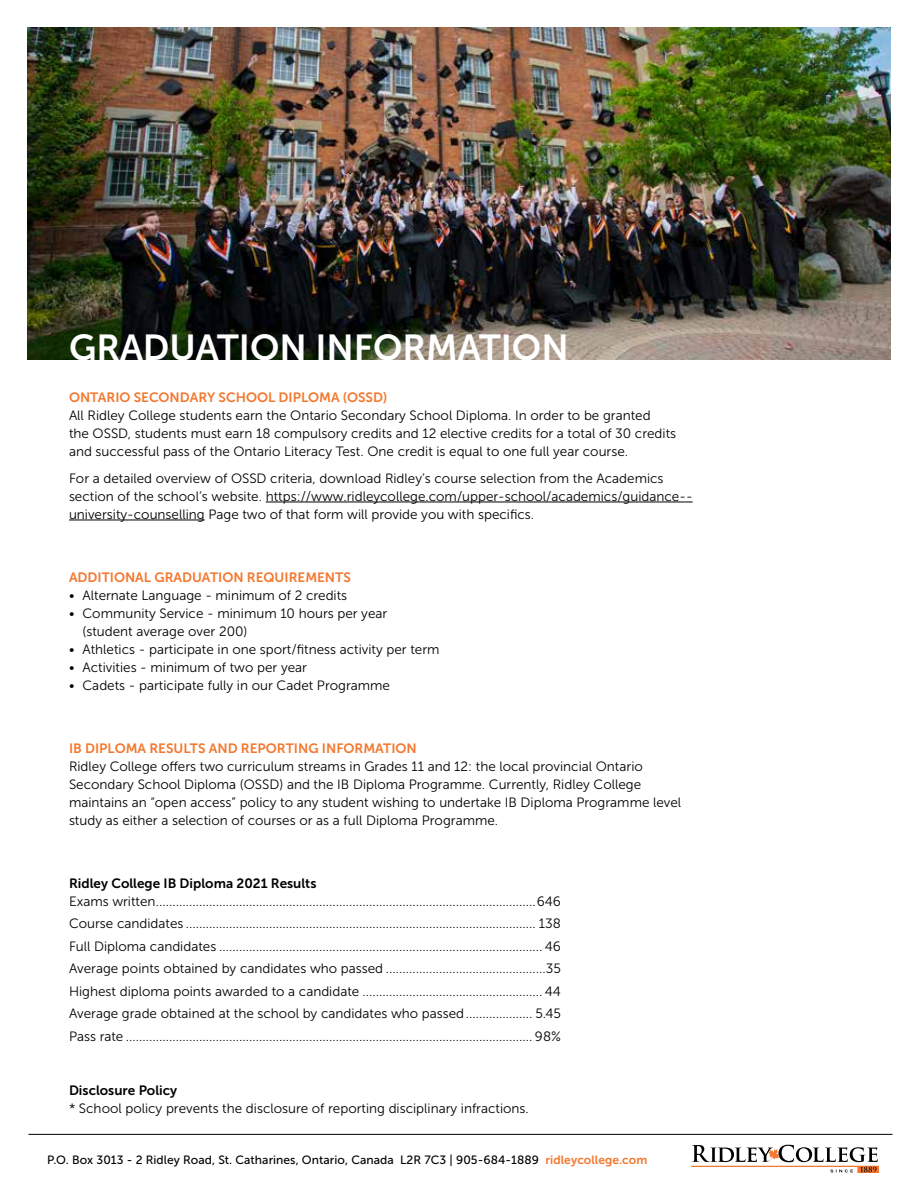
<style>
.page{position:relative;width:918px;height:1188px;background:#fff}
.page>*{position:absolute;margin:0;border:0;box-sizing:border-box;transform-origin:0 0}
.t1{font:36px "Museo Sans 700";color:#fff}
.t2{font:13.5px/18px "Museo Sans 300";color:#000}
.t3{font:13.5px "Museo Sans 700";color:#f4772e}
.t4{font:13.5px "Museo Sans 700";color:#000}
.t5{font:12px "Museo Sans 500";letter-spacing:.005em;color:#000}
.s1{font-family:"Museo Sans 700";color:#f4772e}
</style>
<div class="page">
<img style="left:27px;top:27px;width:864px;height:333px">
<hr style="left:266px;top:502px;width:427px;height:1px;background:#000">
<hr style="left:69px;top:520px;width:136px;height:1px;background:#000">
<svg style="left:691px;top:1145px;width:188px;height:28px"></svg>
<hr style="left:28px;top:1134px;width:864px;height:1px;background:#000">
<h1 class="t1" style="left:69px;top:328px;width:501px">GRADUATION INFORMATION</h1>
<p class="t3" style="left:69px;top:389px;width:320px">ONTARIO SECONDARY SCHOOL DIPLOMA (OSSD)</p>
<p class="t2" style="left:69px;top:406px;width:609px">All Ridley College students earn the Ontario Secondary School Diploma. In order to be granted<br>the OSSD, students must earn 18 compulsory credits and 12 elective credits for a total of 30 credits and successful pass of the Ontario Literacy Test. One credit is equal to one full year course.</p>
<p class="t2" style="left:69px;top:469px;width:625px">For a detailed overview of OSSD criteria, download Ridley’s course selection from the Academics section of the school’s website. https://www.ridleycollege.com/upper-school/academics/guidance-- university-counselling Page two of that form will provide you with specifics.</p>
<p class="t3" style="left:69px;top:569px;width:283px">ADDITIONAL GRADUATION REQUIREMENTS</p>
<p class="t2" style="left:69px;top:586px;width:280px">• Alternate Language - minimum of 2 credits</p>
<p class="t2" style="left:82px;top:604px;width:306px;text-indent:-14px">• Community Service - minimum 10 hours per year (student average over 200)</p>
<p class="t2" style="left:69px;top:640px;width:372px">• Athletics - participate in one sport/fitness activity per term</p>
<p class="t2" style="left:69px;top:658px;width:240px">• Activities - minimum of two per year</p>
<p class="t2" style="left:69px;top:676px;width:323px">• Cadets - participate fully in our Cadet Programme</p>
<p class="t3" style="left:69px;top:740px;width:349px">IB DIPLOMA RESULTS AND REPORTING INFORMATION</p>
<p class="t2" style="left:69px;top:757px;width:614px">Ridley College offers two curriculum streams in Grades 11 and 12: the local provincial Ontario Secondary School Diploma (OSSD) and the IB Diploma Programme. Currently, Ridley College maintains an “open access” policy to any student wishing to undertake IB Diploma Programme level study as either a selection of courses or as a full Diploma Programme.</p>
<p class="t4" style="left:69px;top:875px;width:249px">Ridley College IB Diploma 2021 Results</p>
<p class="t2" style="left:69px;top:890px;width:493px;line-height:22.5px;text-align:justify">Exams written..................................................................................................................646<br>Course candidates ......................................................................................................... 138<br>Full Diploma candidates ................................................................................................. 46<br>Average points obtained by candidates who passed ................................................35<br>Highest diploma points awarded to a candidate ...................................................... 44<br>Average grade obtained at the school by candidates who passed.................... 5.45<br>Pass rate .......................................................................................................................... 98%</p>
<p class="t4" style="left:69px;top:1082px;width:110px">Disclosure Policy</p>
<p class="t2" style="left:69px;top:1099px;width:461px">* School policy prevents the disclosure of reporting disciplinary infractions.</p>
<p class="t5" style="left:47px;top:1153px;width:602px">P.O. Box 3013 - 2 Ridley Road, St. Catharines, Ontario, Canada L2R 7C3 | 905-684-1889 <span class="s1">ridleycollege.com</span></p>
</div>
